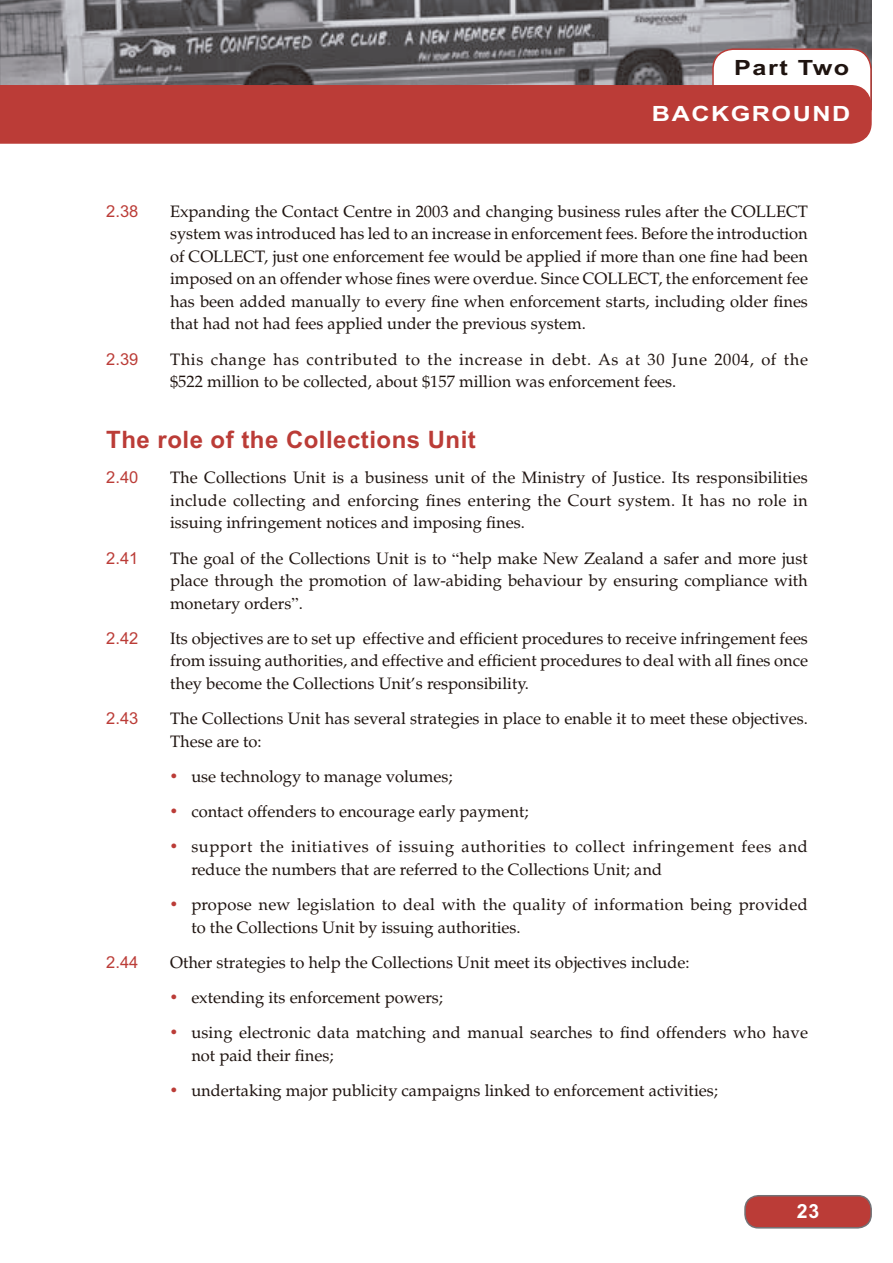
<style>
.page{position:relative;width:893px;height:1263px;background:#fff}
.page>*{position:absolute;margin:0;border:0;box-sizing:border-box;transform-origin:0 0}
.t1{font:700 24px "Arial";letter-spacing:.02em;color:#bb3c37}
.t2{font:700 21px "Arial";letter-spacing:.06em;color:#fff;scale:1.2 1}
.t3{font:700 21px "Arial";letter-spacing:.06em;color:#1f1410;scale:1.2 1}
.t4{font:700 19.5px "Arial";color:#fff}
.t5{font:16.5px/22.5px "Palatino";color:#1f1410;text-align:justify}
.t6{font:16.5px/22.5px "Palatino";letter-spacing:.035em;color:#1f1410}
.t7{font:16.5px/22.5px "Palatino";letter-spacing:.02em;color:#1f1410}
.t8{font:16.5px "Arial";color:#bb3c37}
.s1{font-family:"Times"}
.s2{color:#bb3c37}
</style>
<div class="page">
<img style="left:1px;top:0;width:871px;height:85px">
<img style="left:0;top:0;width:1px;height:85px">
<div style="left:745px;top:1196px;width:126px;height:32px;background:#bb3c37;border-radius:14px"></div>
<div style="left:744px;top:1195px;width:128px;height:33px;border:2px solid #727276;border-radius:14px"></div>
<div style="left:713px;top:49px;width:158px;height:77px;background:#fff;border-radius:20px"></div>
<div style="left:712px;top:48px;width:160px;height:79px;border:2px solid #bb3c37;border-radius:20px"></div>
<div style="left:0;top:85px;width:872px;height:59px;background:#bb3c37"></div>
<p class="t3" style="left:734px;top:60px;width:97px">Part Two</p>
<p class="t2" style="left:652px;top:106px;width:167px">BACKGROUND</p>
<p class="t8" style="left:106px;top:205px;width:34px">2.38</p>
<p class="t5" style="left:170px;top:202px;width:639px">Expanding the Contact Centre in 2003 and changing business rules after the COLLECT system was introduced has led to an increase in enforcement fees. Before the introduction of COLLECT, just one enforcement fee would be applied if more than one fine had been imposed on an offender whose fines were overdue. Since COLLECT, the enforcement fee has been added manually to every fine when enforcement starts, including older fines that had not had fees applied under the previous system.</p>
<p class="t8" style="left:106px;top:353px;width:34px">2.39</p>
<p class="t7" style="left:170px;top:350px;width:639px">This change has contributed to the increase in debt. As at 30 June 2004, of the $522 million to be collected, about $157 million was enforcement fees.</p>
<h1 class="t1" style="left:106px;top:431px;width:371px">The role of the Collections Unit</h1>
<p class="t8" style="left:106px;top:471px;width:34px">2.40</p>
<p class="t5" style="left:170px;top:468px;width:639px">The Collections Unit is a business unit of the Ministry of Justice. Its responsibilities include collecting and enforcing fines entering the Court system. It has no role in issuing infringement notices and imposing fines.</p>
<p class="t8" style="left:106px;top:552px;width:34px">2.41</p>
<p class="t5" style="left:170px;top:549px;width:639px">The goal of the Collections Unit is to <span class="s1">“</span>help make New Zealand a safer and more just place through the promotion of law-abiding behaviour by ensuring compliance with monetary orders<span class="s1">”</span>.</p>
<p class="t8" style="left:106px;top:632px;width:34px">2.42</p>
<p class="t5" style="left:170px;top:629px;width:639px">Its objectives are to set up effective and efficient procedures to receive infringement fees from issuing authorities, and effective and efficient procedures to deal with all fines once they become the Collections Unit’s responsibility.</p>
<p class="t8" style="left:106px;top:712px;width:34px">2.43</p>
<p class="t5" style="left:170px;top:709px;width:639px">The Collections Unit has several strategies in place to enable it to meet these objectives.<br>These are to:</p>
<p class="t5" style="left:170px;top:767px;width:284px"><span class="s2">•</span> use technology to manage volumes;</p>
<p class="t5" style="left:170px;top:802px;width:360px"><span class="s2">•</span> contact offenders to encourage early payment;</p>
<p class="t6" style="left:191px;top:837px;width:618px;text-indent:-21px"><span class="s2">•</span> support the initiatives of issuing authorities to collect infringement fees and reduce the numbers that are referred to the Collections Unit; and</p>
<p class="t5" style="left:191px;top:895px;width:618px;text-indent:-21px"><span class="s2">•</span> propose new legislation to deal with the quality of information being provided to the Collections Unit by issuing authorities.</p>
<p class="t8" style="left:106px;top:956px;width:34px">2.44</p>
<p class="t5" style="left:170px;top:953px;width:521px">Other strategies to help the Collections Unit meet its objectives include:</p>
<p class="t5" style="left:170px;top:988px;width:274px"><span class="s2">•</span> extending its enforcement powers;</p>
<p class="t5" style="left:191px;top:1023px;width:618px;text-indent:-21px"><span class="s2">•</span> using electronic data matching and manual searches to find offenders who have not paid their fines;</p>
<p class="t5" style="left:170px;top:1081px;width:549px"><span class="s2">•</span> undertaking major publicity campaigns linked to enforcement activities;</p>
<p class="t4" style="left:797px;top:1204px;width:24px">23</p>
</div>
